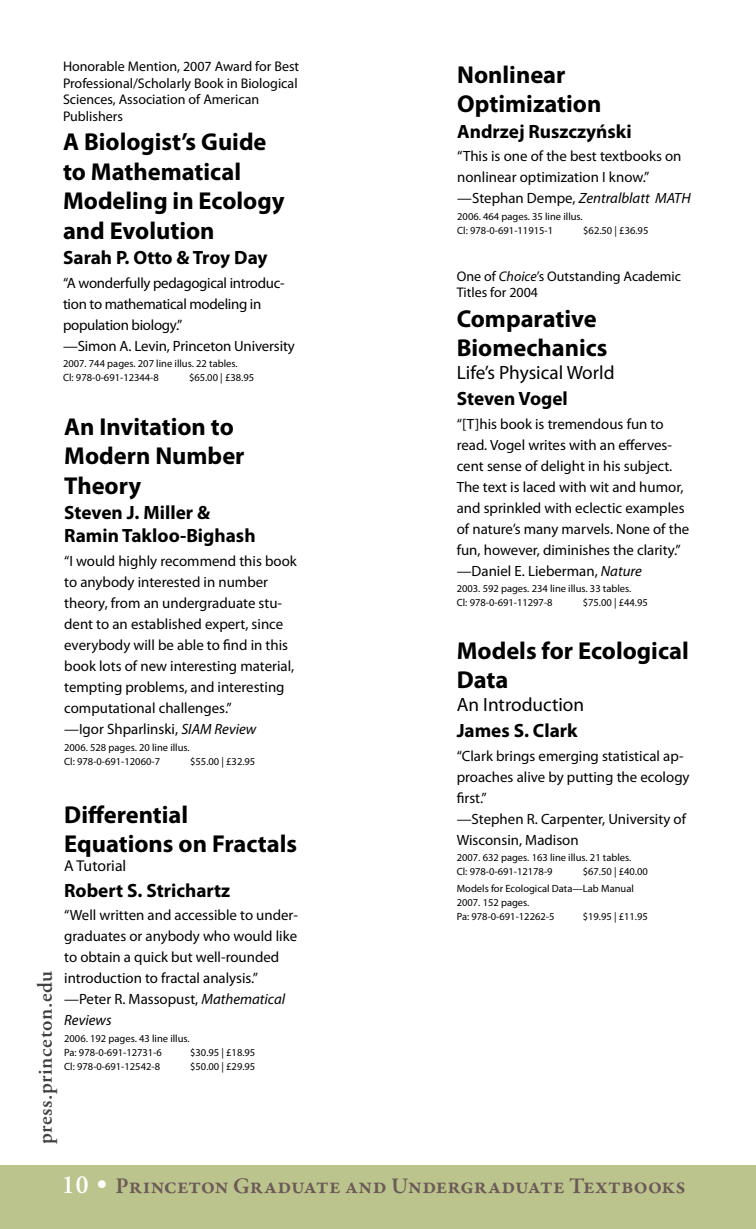
<style>
.page{position:relative;width:756px;height:1229px;background:#fff}
.page>*{position:absolute;margin:0;border:0;box-sizing:border-box;transform-origin:0 0}
.t1{font:700 24.5px/29.4px "Myriad Pro";color:#000}
.t2{font:600 22.75px "Garamond Premr Pro";letter-spacing:-.01em;color:#6d5958}
.t3{font:600 21px "Adobe Garamond Pro";letter-spacing:.03em;color:#414142}
.t4{font:700 19.25px/23.1px "Myriad Pro";color:#000}
.t5{font:19.25px "Myriad Pro";color:#000}
.t6{font:15.75px "Myriad Pro";color:#000}
.t7{font:14.88px/21px "Myriad Pro";color:#000}
.t8{font:14.88px/21px "Myriad Pro";letter-spacing:-.02em;color:#000}
.t9{font:14px/16.6px "Myriad Pro";color:#000}
.t10{font:10.5px/14px "Myriad Pro";color:#000}
.s1{font-style:italic}
.s2{font-family:"Adobe Garamond Pro";font-size:26.25px;color:#fff}
</style>
<div class="page">
<div style="left:0;top:1166px;width:756px;height:62px;background:#bbc48c"></div>
<p class="t9" style="left:63px;top:58px;width:238px">Honorable Mention, 2007 Award for Best<br>Professional/Scholarly Book in Biological<br>Sciences, Association of American<br>Publishers</p>
<h1 class="t1" style="left:63px;top:127px;width:223px">A Biologist’s Guide to Mathematical<br>Modeling in Ecology and Evolution</h1>
<p class="t4" style="left:63px;top:246px;width:206px">Sarah P. Otto &amp; Troy Day</p>
<p class="t8" style="left:63px;top:272px;width:233px">“A wonderfully pedagogical introduc&shy;tion to mathematical modeling in population biology.”<br>—Simon A. Levin, Princeton University</p>
<p class="t10" style="left:63px;top:357px;width:176px">2007. 744 pages. 207 line illus. 22 tables.<br>Cl: 978-0-691-12344-8</p>
<p class="t10" style="left:189px;top:371px;width:67px">$65.00 | £38.95</p>
<h1 class="t1" style="left:64px;top:411px;width:182px">An Invitation to<br>Modern Number<br>Theory</h1>
<p class="t4" style="left:64px;top:500px;width:193px">Steven J. Miller &amp;<br>Ramin Takloo-Bighash</p>
<p class="t7" style="left:64px;top:550px;width:234px">“I would highly recommend this book to anybody interested in number theory, from an undergraduate stu&shy;dent to an established expert, since everybody will be able to find in this book lots of new interesting material, tempting problems, and interesting computational challenges.”<br>—Igor Shparlinski, <span class="s1">SIAM Review</span></p>
<p class="t10" style="left:64px;top:740px;width:127px">2006. 528 pages. 20 line illus.<br>Cl: 978-0-691-12060-7</p>
<p class="t10" style="left:190px;top:754px;width:67px">$55.00 | £32.95</p>
<h1 class="t1" style="left:64px;top:798px;width:234px">Differential<br>Equations on Fractals</h1>
<p class="t6" style="left:64px;top:856px;width:64px">A Tutorial</p>
<p class="t4" style="left:64px;top:878px;width:168px">Robert S. Strichartz</p>
<p class="t7" style="left:64px;top:904px;width:235px">“Well written and accessible to under&shy;graduates or anybody who would like to obtain a quick but well-rounded introduction to fractal analysis.” —Peter R. Massopust, <span class="s1">Mathematical<br>Reviews</span></p>
<p class="t10" style="left:64px;top:1031px;width:127px">2006. 192 pages. 43 line illus.<br>Pa: 978-0-691-12731-6</p>
<h3 class="t3" style="left:33px;top:1144px;width:175px;rotate:-90deg">press.princeton.edu</h3>
<p class="t10" style="left:190px;top:1045px;width:67px">$30.95 | £18.95</p>
<p class="t10" style="left:64px;top:1059px;width:97px">Cl: 978-0-691-12542-8</p>
<p class="t10" style="left:190px;top:1059px;width:67px">$50.00 | £29.95</p>
<h1 class="t1" style="left:457px;top:59px;width:146px">Nonlinear<br>Optimization</h1>
<p class="t4" style="left:457px;top:119px;width:176px">Andrzej Ruszczyński</p>
<p class="t7" style="left:457px;top:146px;width:235px">“This is one of the best textbooks on nonlinear optimization I know.” —Stephan Dempe, <span class="s1">Zentralblatt MATH</span></p>
<p class="t10" style="left:457px;top:209px;width:127px">2006. 464 pages. 35 line illus.<br>Cl: 978-0-691-11915-1</p>
<p class="t10" style="left:583px;top:223px;width:67px">$62.50 | £36.95</p>
<p class="t9" style="left:457px;top:267px;width:226px">One of <span class="s1">Choice</span>’s Outstanding Academic<br>Titles for 2004</p>
<h1 class="t1" style="left:457px;top:303px;width:152px">Comparative<br>Biomechanics</h1>
<p class="t5" style="left:457px;top:361px;width:159px">Life’s Physical World</p>
<p class="t4" style="left:457px;top:386px;width:113px">Steven Vogel</p>
<p class="t7" style="left:457px;top:413px;width:234px">“[T]his book is tremendous fun to read. Vogel writes with an efferves&shy;cent sense of delight in his subject.<br>The text is laced with wit and humor, and sprinkled with eclectic examples of nature’s many marvels. None of the fun, however, diminishes the clarity.” —Daniel E. Lieberman, <span class="s1">Nature</span></p>
<p class="t10" style="left:457px;top:581px;width:176px">2003. 592 pages. 234 line illus. 33 tables.<br>Cl: 978-0-691-11297-8</p>
<p class="t10" style="left:583px;top:595px;width:67px">$75.00 | £44.95</p>
<h1 class="t1" style="left:457px;top:635px;width:234px">Models for Ecological<br>Data</h1>
<p class="t5" style="left:457px;top:693px;width:129px">An Introduction</p>
<p class="t4" style="left:457px;top:718px;width:122px">James S. Clark</p>
<p class="t7" style="left:457px;top:745px;width:234px">“Clark brings emerging statistical ap&shy;proaches alive by putting the ecology first.”<br>—Stephen R. Carpenter, University of<br>Wisconsin, Madison</p>
<p class="t10" style="left:457px;top:850px;width:176px">2007. 632 pages. 163 line illus. 21 tables.<br>Cl: 978-0-691-12178-9</p>
<p class="t10" style="left:457px;top:863px;width:193px;line-height:16.4px;text-indent:126px">$67.50 | £40.00<br>Models for Ecological Data—Lab Manual</p>
<p class="t10" style="left:457px;top:895px;width:99px">2007. 152 pages.<br>Pa: 978-0-691-12262-5</p>
<p class="t10" style="left:583px;top:909px;width:67px">$19.95 | £11.95</p>
<h2 class="t2" style="left:61px;top:1172px;width:626px"><span class="s2">10 •</span> Princeton Graduate and Undergraduate Textbooks</h2>
</div>
